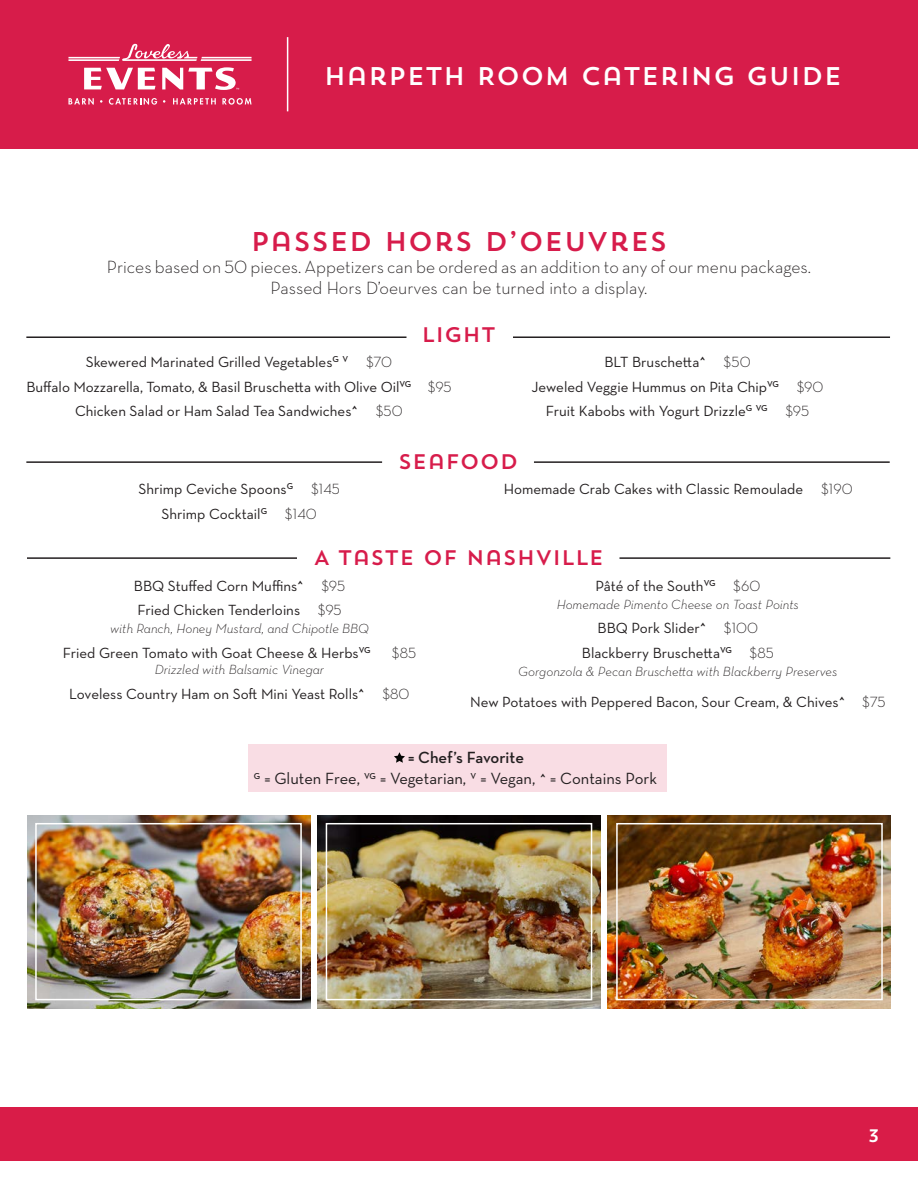
<style>
.page{position:relative;width:918px;height:1188px;background:#fff}
.page>*{position:absolute;margin:0;border:0;box-sizing:border-box;transform-origin:0 0}
.t1{font:27px "Trend Sans One";color:#d71c4b}
.t2{font:25.5px "Trend Sans One";color:#fff}
.t3{font:21px "Trend Sans One";color:#d71c4b}
.t4{font:300 18px/21.6px "Neutraface Text";color:#231f20;text-align:center}
.t5{font:18px "Trend Sans One";color:#fff}
.t6{font:16.5px "Neutraface Text";color:#231f20}
.t7{font:600 16.5px "Neutraface Text";letter-spacing:-.005em;color:#231f20}
.t8{font:15px "Neutraface Text";color:#231f20}
.t9{font:300 15px "Neutraface Text";color:#231f20}
.t10{font:italic 300 13.5px "Neutraface Text";color:#231f20}
.s1{font-weight:300}
.s2{font-weight:600}
.s3{font-weight:600;font-size:15px}
</style>
<div class="page">
<div style="left:0;top:1107px;width:918px;height:54px;background:#d91c48"></div>
<div style="left:0;top:0;width:918px;height:148px;background:#d71c4a"></div>
<svg style="left:84px;top:68px;width:72px;height:21px"></svg>
<svg style="left:68px;top:44px;width:184px;height:17px"></svg>
<svg style="left:68px;top:98px;width:26px;height:7px"></svg>
<svg style="left:109px;top:98px;width:48px;height:7px"></svg>
<svg style="left:173px;top:98px;width:43px;height:6px"></svg>
<svg style="left:222px;top:98px;width:30px;height:7px"></svg>
<svg style="left:162px;top:67px;width:77px;height:23px"></svg>
<hr style="left:287px;top:37px;width:1px;height:74px;background:#fff">
<hr style="left:619px;top:557px;width:271px;height:2px;background:#231f20">
<hr style="left:27px;top:557px;width:270px;height:2px;background:#231f20">
<hr style="left:513px;top:336px;width:377px;height:2px;background:#231f20">
<hr style="left:26px;top:336px;width:380px;height:2px;background:#231f20">
<hr style="left:534px;top:461px;width:356px;height:2px;background:#231f20">
<hr style="left:26px;top:461px;width:356px;height:2px;background:#231f20">
<div style="left:248px;top:744px;width:419px;height:48px;background:#f9dde4"></div>
<svg style="left:394px;top:752px;width:11px;height:11px"></svg>
<img style="left:27px;top:815px;width:283px;height:194px">
<div style="left:35px;top:823px;width:267px;height:177px;border:2px solid #fff"></div>
<img style="left:317px;top:815px;width:284px;height:194px">
<div style="left:326px;top:823px;width:266px;height:177px;border:2px solid #fff"></div>
<img style="left:608px;top:815px;width:283px;height:194px">
<div style="left:616px;top:823px;width:267px;height:177px;border:2px solid #fff"></div>
<p class="t2" style="left:324px;top:59px;width:520px">HARPETH ROOM CATERING GUIDE</p>
<p class="t1" style="left:250px;top:224px;width:419px">PASSED HORS D’OEUVRES</p>
<p class="t4" style="left:107px;top:255px;width:706px">Prices based on 50 pieces. Appetizers can be ordered as an addition to any of our menu packages.<br>Passed Hors D’oeurves can be turned into a display.</p>
<p class="t3" style="left:422px;top:321px;width:76px">LIGHT</p>
<p class="t8" style="left:86px;top:352px;width:308px">Skewered Marinated Grilled Vegetables<sup>G</sup> <sup>V</sup> <span class="s1">$70</span></p>
<p class="t8" style="left:26px;top:377px;width:427px">Buffalo Mozzarella, Tomato, &amp; Basil Bruschetta with Olive Oil<sup>VG</sup> <span class="s1">$95</span></p>
<p class="t8" style="left:75px;top:402px;width:329px">Chicken Salad or Ham Salad Tea Sandwiches<span class="s2">^</span> <span class="s1">$50</span></p>
<p class="t3" style="left:398px;top:448px;width:122px">SEAFOOD</p>
<p class="t8" style="left:604px;top:352px;width:148px">BLT Bruschetta<span class="s2">^</span> <span class="s1">$50</span></p>
<p class="t8" style="left:532px;top:377px;width:293px">Jeweled Veggie Hummus on Pita Chip<sup>VG</sup> <span class="s1">$90</span></p>
<p class="t8" style="left:546px;top:402px;width:265px">Fruit Kabobs with Yogurt Drizzle<sup>G</sup> <sup>VG</sup> <span class="s1">$95</span></p>
<p class="t8" style="left:138px;top:480px;width:203px">Shrimp Ceviche Spoons<sup>G</sup> <span class="s1">$145</span></p>
<p class="t8" style="left:162px;top:505px;width:157px">Shrimp Cocktail<sup>G</sup> <span class="s1">$140</span></p>
<p class="t8" style="left:504px;top:480px;width:350px">Homemade Crab Cakes with Classic Remoulade <span class="s1">$190</span></p>
<p class="t3" style="left:314px;top:544px;width:292px">A TASTE OF NASHVILLE</p>
<p class="t8" style="left:134px;top:576px;width:213px">BBQ Stuffed Corn Muffins<span class="s2">^</span> <span class="s1">$95</span></p>
<p class="t8" style="left:137px;top:601px;width:206px">Fried Chicken Tenderloins <span class="s1">$95</span></p>
<p class="t10" style="left:110px;top:620px;width:260px">with Ranch, Honey Mustard, and Chipotle BBQ</p>
<p class="t8" style="left:63px;top:643px;width:309px">Fried Green Tomato with Goat Cheese &amp; Herbs<sup>VG</sup></p>
<p class="t9" style="left:392px;top:643px;width:26px">$85</p>
<p class="t10" style="left:155px;top:661px;width:171px">Drizzled with Balsamic Vinegar</p>
<p class="t8" style="left:69px;top:684px;width:342px">Loveless Country Ham on Soft Mini Yeast Rolls<span class="s2">^</span> <span class="s1">$80</span></p>
<p class="t8" style="left:595px;top:576px;width:167px">Pâté of the South<sup>VG</sup> <span class="s1">$60</span></p>
<p class="t10" style="left:557px;top:596px;width:244px">Homemade Pimento Cheese on Toast Points</p>
<p class="t8" style="left:598px;top:619px;width:162px">BBQ Pork Slider<span class="s2">^</span> <span class="s1">$100</span></p>
<p class="t8" style="left:582px;top:643px;width:193px">Blackberry Bruschetta<sup>VG</sup> <span class="s1">$85</span></p>
<p class="t10" style="left:518px;top:663px;width:321px">Gorgonzola &amp; Pecan Bruschetta with Blackberry Preserves</p>
<p class="t8" style="left:470px;top:693px;width:417px">New Potatoes with Peppered Bacon, Sour Cream, &amp; Chives<span class="s2">^</span> <span class="s1">$75</span></p>
<p class="t7" style="left:408px;top:747px;width:117px">= Chef’s Favorite</p>
<p class="t6" style="left:254px;top:768px;width:405px"><sup>G</sup> = Gluten Free, <sup>VG</sup> = Vegetarian, <sup>V</sup> = Vegan, <span class="s3">^</span> = Contains Pork</p>
<p class="t5" style="left:868px;top:1124px;width:14px">3</p>
</div>
